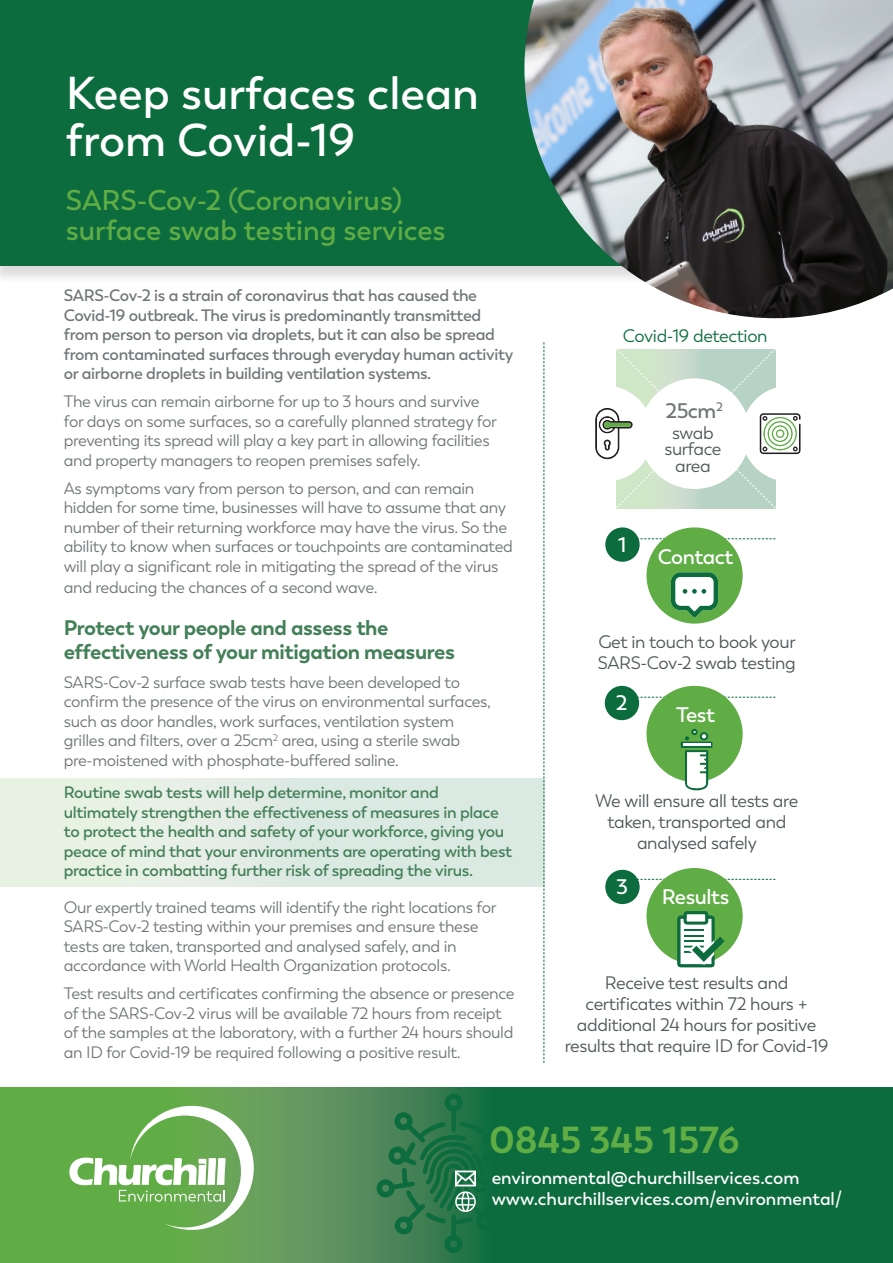
<style>
.page{position:relative;width:893px;height:1263px;background:#fff}
.page>*{position:absolute;margin:0;border:0;box-sizing:border-box;transform-origin:0 0}
.t1{font:600 45.9px/46.5px "Trenda";color:#fff}
.t2{font:700 37.5px "Trenda";color:#60ad45}
.t3{font:600 28.5px/30px "Trenda";color:#60ad45}
.t4{font:700 21px/24px "Trenda";letter-spacing:-.02em;color:#437f57}
.t5{font:600 21px "Trenda";letter-spacing:-.02em;color:#fff}
.t6{font:600 21px "Trenda";color:#6f7677}
.t7{font:18px/21px "Trenda";letter-spacing:-.02em;color:#4e5758;text-align:center}
.t8{font:600 18px "Trenda";color:#fff}
.t9{font:18px "Trenda";letter-spacing:-.02em;color:#0c6c3e}
.t10{font:16.5px/19.5px "Trenda";letter-spacing:-.02em;color:#6f7677}
.t11{font:600 16.5px/19.5px "Trenda";letter-spacing:-.02em;color:#437f57}
.t12{font:600 16.5px/19.5px "Trenda";letter-spacing:-.02em;color:#6f7677}
</style>
<div class="page">
<svg style="left:0;top:1087px;width:893px;height:176px;background:#2c7f46"></svg>
<div style="left:0;top:0;width:893px;height:285px;background:#231f20;opacity:.15"></div>
<div style="left:0;top:0;width:882px;height:266px;background:#0c6c3e"></div>
<img style="left:524px;top:0;width:369px;height:318px">
<div style="left:0;top:778px;width:544px;height:109px;background:#dfeae3"></div>
<svg style="left:595px;top:349px;width:206px;height:160px"></svg>
<svg style="left:640px;top:538px;width:135px;height:1px"></svg>
<svg style="left:638px;top:697px;width:137px;height:1px"></svg>
<svg style="left:638px;top:879px;width:137px;height:1px"></svg>
<div style="left:646px;top:527px;width:97px;height:97px;background:#60ad45;border-radius:50%"></div>
<div style="left:646px;top:686px;width:97px;height:96px;background:#60ad45;border-radius:50%"></div>
<div style="left:646px;top:868px;width:97px;height:96px;background:#60ad45;border-radius:50%"></div>
<div style="left:605px;top:527px;width:35px;height:35px;background:#0c6c3e;border-radius:50%"></div>
<div style="left:605px;top:870px;width:35px;height:34px;background:#0c6c3e;border-radius:50%"></div>
<div style="left:605px;top:686px;width:34px;height:34px;background:#0c6c3e;border-radius:50%"></div>
<svg style="left:671px;top:572px;width:47px;height:45px;background:#95c1a1"></svg>
<svg style="left:681px;top:729px;width:31px;height:61px"></svg>
<svg style="left:677px;top:911px;width:48px;height:56px"></svg>
<svg style="left:544px;top:342px;width:1px;height:721px"></svg>
<svg style="left:69px;top:1097px;width:194px;height:135px"></svg>
<svg style="left:377px;top:1093px;width:156px;height:160px;background:#27774b"></svg>
<p class="t1" style="left:66px;top:70px;width:415px">Keep surfaces clean from Covid-19</p>
<p class="t3" style="left:66px;top:185px;width:381px">SARS-Cov-2 (Coronavirus) surface swab testing services</p>
<p class="t12" style="left:64px;top:286px;width:451px">SARS-Cov-2 is a strain of coronavirus that has caused the Covid-19 outbreak. The virus is predominantly transmitted from person to person via droplets, but it can also be spread from contaminated surfaces through everyday human activity or airborne droplets in building ventilation systems.</p>
<p class="t10" style="left:64px;top:392px;width:435px">The virus can remain airborne for up to 3 hours and survive for days on some surfaces, so a carefully planned strategy for preventing its spread will play a key part in allowing facilities and property managers to reopen premises safely.</p>
<p class="t10" style="left:64px;top:478px;width:451px">As symptoms vary from person to person, and can remain hidden for some time, businesses will have to assume that any number of their returning workforce may have the virus. So the ability to know when surfaces or touchpoints are contaminated will play a significant role in mitigating the spread of the virus</p>
<p class="t10" style="left:64px;top:577px;width:315px">and reducing the chances of a second wave.</p>
<p class="t4" style="left:64px;top:615px;width:393px">Protect your people and assess the effectiveness of your mitigation measures</p>
<p class="t10" style="left:64px;top:672px;width:429px">SARS-Cov-2 surface swab tests have been developed to confirm the presence of the virus on environmental surfaces, such as door handles, work surfaces, ventilation system grilles and filters, over a 25cm<sup>2</sup> area, using a sterile swab pre-moistened with phosphate-buffered saline.</p>
<p class="t11" style="left:64px;top:783px;width:450px">Routine swab tests will help determine, monitor and ultimately strengthen the effectiveness of measures in place to protect the health and safety of your workforce, giving you peace of mind that your environments are operating with best practice in combatting further risk of spreading the virus.</p>
<p class="t10" style="left:64px;top:897px;width:434px">Our expertly trained teams will identify the right locations for SARS-Cov-2 testing within your premises and ensure these tests are taken, transported and analysed safely, and in accordance with World Health Organization protocols.</p>
<p class="t10" style="left:64px;top:984px;width:452px">Test results and certificates confirming the absence or presence of the SARS-Cov-2 virus will be available 72 hours from receipt of the samples at the laboratory, with a further 24 hours should an ID for Covid-19 be required following a positive result.</p>
<p class="t9" style="left:623px;top:325px;width:146px">Covid-19 detection</p>
<p class="t5" style="left:618px;top:532px;width:10px">1</p>
<p class="t6" style="left:665px;top:398px;width:59px">25cm<sup>2</sup></p>
<p class="t7" style="left:664px;top:424px;width:59px;line-height:16.5px">swab surface</p>
<p class="t7" style="left:675px;top:455px;width:37px">area</p>
<p class="t5" style="left:658px;top:544px;width:77px">Contact</p>
<p class="t7" style="left:598px;top:632px;width:199px;text-align:left">Get in touch to book your<br>SARS-Cov-2 swab testing</p>
<p class="t5" style="left:616px;top:690px;width:13px">2</p>
<p class="t5" style="left:676px;top:702px;width:40px">Test</p>
<p class="t7" style="left:595px;top:790px;width:204px">We will ensure all tests are taken, transported and analysed safely</p>
<p class="t5" style="left:616px;top:874px;width:13px">3</p>
<p class="t5" style="left:662px;top:884px;width:69px">Results</p>
<p class="t7" style="left:565px;top:972px;width:265px">Receive test results and certificates within 72 hours + additional 24 hours for positive results that require ID for Covid-19</p>
<p class="t2" style="left:489px;top:1116px;width:252px">0845 345 1576</p>
<p class="t8" style="left:492px;top:1167px;width:309px">environmental@churchillservices.com</p>
<p class="t8" style="left:492px;top:1188px;width:352px">www.churchillservices.com/environmental/</p>
</div>
